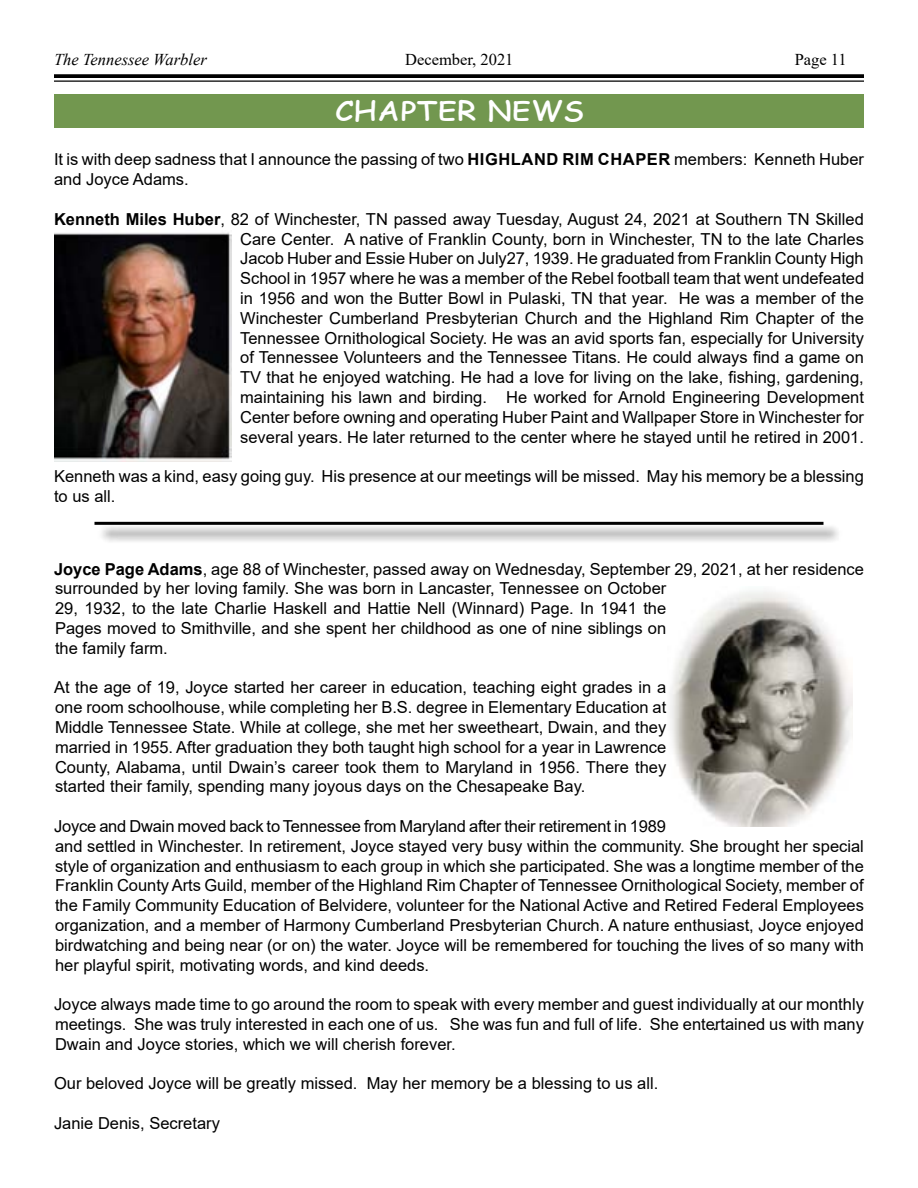
<style>
.page{position:relative;width:918px;height:1188px;background:#fff}
.page>*{position:absolute;margin:0;border:0;box-sizing:border-box;transform-origin:0 0}
.t1{font:33px "Comic Sans MS";color:#fff;scale:1.1 1}
.t2{font:16.5px/19.8px "Arial";color:#000;text-align:justify}
.t3{font:italic 16.5px "Times New Roman";color:#000}
.t4{font:16.5px "Times New Roman";color:#000}
.t5{font:700 16.5px "Arial";letter-spacing:.035em;color:#000}
.s1{font-weight:700}
</style>
<div class="page">
<svg style="left:54px;top:74px;width:810px;height:4px;background:#0f0f0f"></svg>
<hr style="left:54px;top:80px;width:810px;height:2px;background:#000">
<div style="left:54px;top:94px;width:810px;height:34px;background:#72974f"></div>
<img style="left:54px;top:232px;width:178px;height:230px">
<div style="left:97px;top:524px;width:746px;height:20px;background:#000;opacity:.75"></div>
<hr style="left:94px;top:522px;width:730px;height:3px;background:#000">
<img style="left:670px;top:591px;width:182px;height:235px">
<p class="t3" style="left:54px;top:49px;width:154px">The Tennessee Warbler</p>
<p class="t4" style="left:405px;top:48px;width:110px">December, 2021</p>
<p class="t4" style="left:795px;top:48px;width:54px">Page 11</p>
<h1 class="t1" style="left:335px;top:85px;width:228px">CHAPTER NEWS</h1>
<p class="t2" style="left:54px;top:150px;width:424px">It is with deep sadness that I announce the passing of two <span class="s1">Hig</span></p>
<p class="t5" style="left:498px;top:148px;width:25px">hland</p>
<p class="t5" style="left:562px;top:148px;width:74px">Rim Chaper</p>
<p class="t2" style="left:674px;top:150px;width:191px">members: Kenneth Huber</p>
<p class="t2" style="left:54px;top:169px;width:136px">and Joyce Adams.</p>
<p class="t2" style="left:240px;top:209px;width:625px;text-indent:-186px"><span class="s1">Kenneth Miles Huber</span>, 82 of Winchester, TN passed away Tuesday, August 24, 2021 at Southern TN Skilled Care Center. A native of Franklin County, born in Winchester, TN to the late Charles Jacob Huber and Essie Huber on July27, 1939. He graduated from Franklin County High School in 1957 where he was a member of the Rebel football team that went undefeated in 1956 and won the Butter Bowl in Pulaski, TN that year. He was a member of the Winchester Cumberland Presbyterian Church and the Highland Rim Chapter of the Tennessee Ornithological Society. He was an avid sports fan, especially for University of Tennessee Volunteers and the Tennessee Titans. He could always find a game on TV that he enjoyed watching. He had a love for living on the lake, fishing, gardening, maintaining his lawn and birding. He worked for Arnold Engineering Development Center before owning and operating Huber Paint and Wallpaper Store in Winchester for several years. He later returned to the center where he stayed until he retired in 2001.</p>
<p class="t2" style="left:54px;top:466px;width:812px">Kenneth was a kind, easy going guy. His presence at our meetings will be missed. May his memory be a blessing to us all.</p>
<p class="t2" style="left:54px;top:559px;width:811px;text-align:left"><span class="s1">Joyce Page Adams</span>, age 88 of Winchester, passed away on Wednesday, September 29, 2021, at her residence surrounded by her loving family. She was born in Lancaster, Tennessee on October<br>29, 1932, to the late Charlie Haskell and Hattie Nell (Winnard) Page. In 1941 the<br>Pages moved to Smithville, and she spent her childhood as one of nine siblings on<br>the family farm.</p>
<p class="t2" style="left:54px;top:678px;width:614px">At the age of 19, Joyce started her career in education, teaching eight grades in a one room schoolhouse, while completing her B.S. degree in Elementary Education at Middle Tennessee State. While at college, she met her sweetheart, Dwain, and they married in 1955. After graduation they both taught high school for a year in Lawrence County, Alabama, until Dwain’s career took them to Maryland in 1956. There they started their family, spending many joyous days on the Chesapeake Bay.</p>
<p class="t2" style="left:54px;top:816px;width:812px;text-align:left">Joyce and Dwain moved back to Tennessee from Maryland after their retirement in 1989<br>and settled in Winchester. In retirement, Joyce stayed very busy within the community. She brought her special style of organization and enthusiasm to each group in which she participated. She was a longtime member of the Franklin County Arts Guild, member of the Highland Rim Chapter of Tennessee Ornithological Society, member of the Family Community Education of Belvidere, volunteer for the National Active and Retired Federal Employees organization, and a member of Harmony Cumberland Presbyterian Church. A nature enthusiast, Joyce enjoyed birdwatching and being near (or on) the water. Joyce will be remembered for touching the lives of so many with her playful spirit, motivating words, and kind deeds.</p>
<p class="t2" style="left:54px;top:994px;width:811px">Joyce always made time to go around the room to speak with every member and guest individually at our monthly meetings. She was truly interested in each one of us. She was fun and full of life. She entertained us with many Dwain and Joyce stories, which we will cherish forever.</p>
<p class="t2" style="left:54px;top:1074px;width:606px">Our beloved Joyce will be greatly missed. May her memory be a blessing to us all.</p>
<p class="t2" style="left:54px;top:1113px;width:167px">Janie Denis, Secretary</p>
</div>
